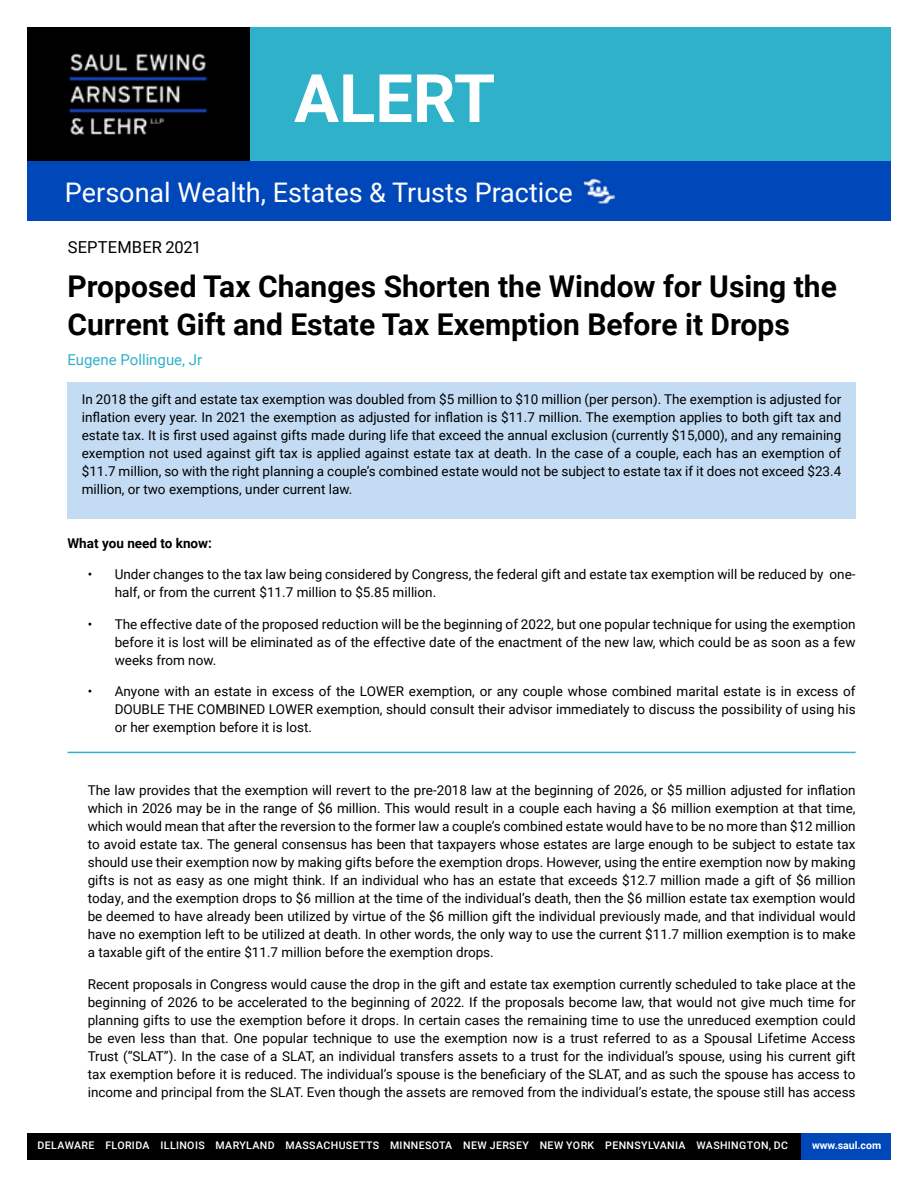
<style>
.page{position:relative;width:918px;height:1188px;background:#fff}
.page>*{position:absolute;margin:0;border:0;box-sizing:border-box;transform-origin:0 0}
.t1{font:700 66.9px "Roboto";color:#fff}
.t2{font:700 30px/37.5px "Roboto";color:#000}
.t3{font:27px "Roboto";color:#fff}
.t4{font:16.5px "Roboto";letter-spacing:.01em;color:#000101}
.t5{font:15px "Roboto";color:#2fb1c9}
.t6{font:13.5px/18px "Roboto";color:#000;text-align:justify}
.t7{font:700 13.5px "Roboto";color:#000}
.t8{font:500 10.5px "Roboto";letter-spacing:.035em;color:#fff}
.t9{font:700 10.5px "Roboto";color:#fff}
</style>
<div class="page">
<div style="left:27px;top:1134px;width:775px;height:26px;background:#000"></div>
<div style="left:802px;top:1134px;width:89px;height:26px;background:#0047ba"></div>
<div style="left:68px;top:382px;width:788px;height:136px;background:#c4dcf3"></div>
<div style="left:27px;top:27px;width:864px;height:134px;background:#2fb1c9"></div>
<div style="left:27px;top:27px;width:223px;height:134px;background:#000"></div>
<div style="left:27px;top:161px;width:864px;height:59px;background:#0047ba"></div>
<img style="left:68px;top:53px;width:140px;height:83px">
<img style="left:583px;top:178px;width:32px;height:27px">
<hr style="left:68px;top:752px;width:788px;height:1px;background:#30b2ca">
<h1 class="t1" style="left:294px;top:51px;width:203px">ALERT</h1>
<h3 class="t3" style="left:65px;top:174px;width:509px">Personal Wealth, Estates &amp; Trusts Practice</h3>
<p class="t4" style="left:68px;top:235px;width:135px">SEPTEMBER 2021</p>
<h2 class="t2" style="left:68px;top:267px;width:771px">Proposed Tax Changes Shorten the Window for Using the<br>Current Gift and Estate Tax Exemption Before it Drops</h2>
<p class="t5" style="left:68px;top:349px;width:136px">Eugene Pollingue, Jr</p>
<p class="t6" style="left:82px;top:390px;width:761px">In 2018 the gift and estate tax exemption was doubled from $5 million to $10 million (per person). The exemption is adjusted for inflation every year. In 2021 the exemption as adjusted for inflation is $11.7 million. The exemption applies to both gift tax and estate tax. It is first used against gifts made during life that exceed the annual exclusion (currently $15,000), and any remaining exemption not used against gift tax is applied against estate tax at death. In the case of a couple, each has an exemption of $11.7 million, so with the right planning a couple’s combined estate would not be subject to estate tax if it does not exceed $23.4 million, or two exemptions, under current law.</p>
<p class="t7" style="left:67px;top:533px;width:146px">What you need to know:</p>
<p class="t6" style="left:115px;top:565px;width:742px;text-indent:-27px">• Under changes to the tax law being considered by Congress, the federal gift and estate tax exemption will be reduced by one&shy;half, or from the current $11.7 million to $5.85 million.</p>
<p class="t6" style="left:115px;top:614px;width:742px;text-indent:-27px">• The effective date of the proposed reduction will be the beginning of 2022, but one popular technique for using the exemption before it is lost will be eliminated as of the effective date of the enactment of the new law, which could be as soon as a few weeks from now.</p>
<p class="t6" style="left:115px;top:682px;width:742px;text-indent:-27px">• Anyone with an estate in excess of the LOWER exemption, or any couple whose combined marital estate is in excess of DOUBLE THE COMBINED LOWER exemption, should consult their advisor immediately to discuss the possibility of using his or her exemption before it is lost.</p>
<p class="t6" style="left:88px;top:781px;width:769px">The law provides that the exemption will revert to the pre-2018 law at the beginning of 2026, or $5 million adjusted for inflation which in 2026 may be in the range of $6 million. This would result in a couple each having a $6 million exemption at that time, which would mean that after the reversion to the former law a couple’s combined estate would have to be no more than $12 million to avoid estate tax. The general consensus has been that taxpayers whose estates are large enough to be subject to estate tax should use their exemption now by making gifts before the exemption drops. However, using the entire exemption now by making gifts is not as easy as one might think. If an individual who has an estate that exceeds $12.7 million made a gift of $6 million today, and the exemption drops to $6 million at the time of the individual’s death, then the $6 million estate tax exemption would be deemed to have already been utilized by virtue of the $6 million gift the individual previously made, and that individual would have no exemption left to be utilized at death. In other words, the only way to use the current $11.7 million exemption is to make a taxable gift of the entire $11.7 million before the exemption drops.</p>
<p class="t6" style="left:88px;top:974px;width:769px">Recent proposals in Congress would cause the drop in the gift and estate tax exemption currently scheduled to take place at the beginning of 2026 to be accelerated to the beginning of 2022. If the proposals become law, that would not give much time for planning gifts to use the exemption before it drops. In certain cases the remaining time to use the unreduced exemption could be even less than that. One popular technique to use the exemption now is a trust referred to as a Spousal Lifetime Access Trust (“SLAT”). In the case of a SLAT, an individual transfers assets to a trust for the individual’s spouse, using his current gift tax exemption before it is reduced. The individual’s spouse is the beneficiary of the SLAT, and as such the spouse has access to income and principal from the SLAT. Even though the assets are removed from the individual’s estate, the spouse still has access</p>
<p class="t8" style="left:38px;top:1138px;width:752px">DELAWARE FLORIDA ILLINOIS MARYLAND MASSACHUSETTS MINNESOTA NEW JERSEY NEW YORK PENNSYLVANIA WASHINGTON, DC</p>
<p class="t9" style="left:812px;top:1138px;width:71px">www.saul.com</p>
</div>
